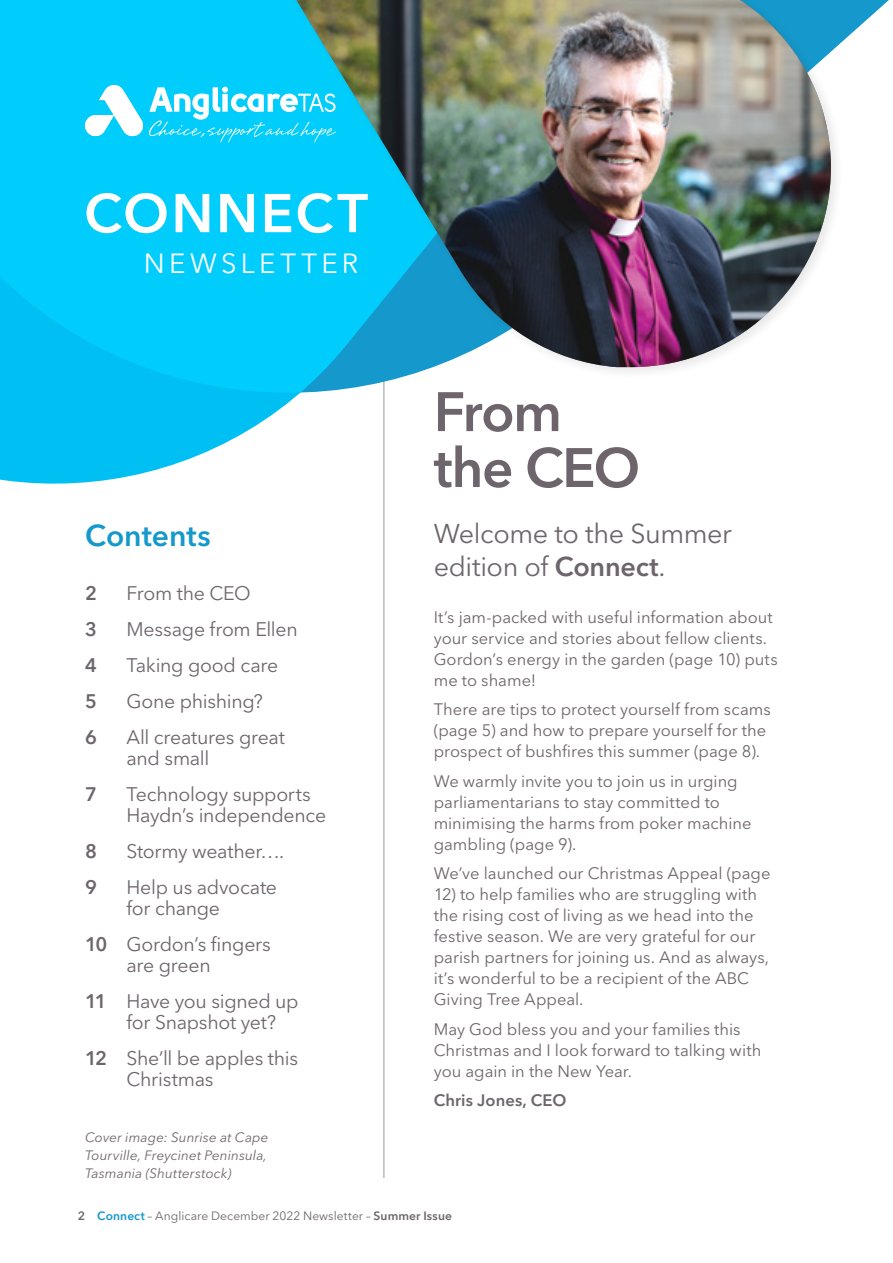
<style>
.page{position:relative;width:893px;height:1263px;background:#fff}
.page>*{position:absolute;margin:0;border:0;box-sizing:border-box;transform-origin:0 0}
.t1{font:600 54.9px/55.9px "Avenir Next LT Pro";letter-spacing:-.025em;color:#6d656b}
.t2{font:600 54px "Avenir Next LT Pro";letter-spacing:.045em;color:#fff}
.t3{font:600 30px "Avenir Next LT Pro";color:#1598cb}
.t4{font:27.45px "Avenir Next LT Pro";letter-spacing:.16em;color:#fff}
.t5{font:27px/33px "Avenir Next LT Pro";letter-spacing:-.015em;color:#6d656b}
.t6{font:19.5px/21px "Avenir Next LT Pro";letter-spacing:-.015em;color:#6d656b}
.t7{font:600 19.5px "Avenir Next LT Pro";color:#6d656b}
.t8{font:16.5px/21px "Avenir Next LT Pro";color:#6d656b}
.t9{font:600 16.5px "Avenir Next LT Pro";letter-spacing:.005em;color:#6d656b}
.t10{font:italic 13.5px/18px "Avenir Next LT Pro";letter-spacing:.005em;color:#6d656b;text-align:justify}
.t11{font:12px "Avenir Next LT Pro";letter-spacing:.005em;color:#6d656b}
.s1{font-weight:600}
.s2{font-weight:600;color:#1598cb}
</style>
<div class="page">
<hr style="left:892px;top:0;width:1px;height:1263px;background:#efedea">
<hr style="left:384px;top:332px;width:1px;height:846px;background:#92979a">
<svg style="left:0;top:0;width:395px;height:530px;fill:#00cdfb"></svg>
<div style="left:277px;top:0;width:567px;height:379px;background:#231f20;opacity:.1"></div>
<div style="left:280px;top:0;width:16px;height:367px;background:#00cdfb"></div>
<img style="left:296px;top:0;width:535px;height:367px">
<svg style="left:149px;top:87px;width:187px;height:56px"></svg>
<svg style="left:85px;top:85px;width:58px;height:51px"></svg>
<h2 class="t2" style="left:84px;top:180px;width:285px">CONNECT</h2>
<h3 class="t4" style="left:144px;top:247px;width:216px">NEWSLETTER</h3>
<h1 class="t1" style="left:434px;top:383px;width:208px">From the CEO</h1>
<h3 class="t3" style="left:85px;top:517px;width:127px">Contents</h3>
<h3 class="t5" style="left:434px;top:517px;width:300px">Welcome to the Summer edition of <span class="s1">Connect</span>.</h3>
<p class="t8" style="left:434px;top:606px;width:345px">It’s jam-packed with useful information about your service and stories about fellow clients.<br>Gordon’s energy in the garden (page 10) puts me to shame!</p>
<p class="t8" style="left:434px;top:699px;width:338px">There are tips to protect yourself from scams (page 5) and how to prepare yourself for the prospect of bushfires this summer (page 8).</p>
<p class="t8" style="left:434px;top:770px;width:319px">We warmly invite you to join us in urging parliamentarians to stay committed to minimising the harms from poker machine gambling (page 9).</p>
<p class="t8" style="left:434px;top:863px;width:338px">We’ve launched our Christmas Appeal (page</p>
<p class="t8" style="left:434px;top:884px;width:337px">12) to help families who are struggling with the rising cost of living as we head into the festive season. We are very grateful for our parish partners for joining us. And as always, it’s wonderful to be a recipient of the ABC Giving Tree Appeal.</p>
<p class="t8" style="left:434px;top:1019px;width:329px">May God bless you and your families this<br>Christmas and I look forward to talking with you again in the New Year.</p>
<p class="t9" style="left:434px;top:1091px;width:134px">Chris Jones, CEO</p>
<p class="t7" style="left:85px;top:581px;width:13px">2</p>
<p class="t6" style="left:126px;top:582px;width:126px">From the CEO</p>
<p class="t7" style="left:85px;top:617px;width:13px">3</p>
<p class="t6" style="left:126px;top:618px;width:173px">Message from Ellen</p>
<p class="t7" style="left:85px;top:653px;width:13px">4</p>
<p class="t6" style="left:126px;top:654px;width:153px">Taking good care</p>
<p class="t7" style="left:85px;top:689px;width:13px">5</p>
<p class="t6" style="left:126px;top:690px;width:138px">Gone phishing?</p>
<p class="t7" style="left:85px;top:725px;width:13px">6</p>
<p class="t6" style="left:126px;top:726px;width:160px">All creatures great and small</p>
<p class="t7" style="left:85px;top:782px;width:13px">7</p>
<p class="t6" style="left:126px;top:783px;width:201px">Technology supports<br>Haydn’s independence</p>
<p class="t7" style="left:85px;top:839px;width:13px">8</p>
<p class="t6" style="left:126px;top:840px;width:159px">Stormy weather….</p>
<p class="t7" style="left:85px;top:875px;width:13px">9</p>
<p class="t6" style="left:126px;top:876px;width:152px">Help us advocate for change</p>
<p class="t6" style="left:126px;top:933px;width:146px;text-indent:-41px"><span class="s1">10</span> Gordon’s fingers are green</p>
<p class="t6" style="left:126px;top:990px;width:174px;text-indent:-41px"><span class="s1">11</span> Have you signed up for Snapshot yet?</p>
<p class="t6" style="left:126px;top:1047px;width:173px;text-indent:-41px"><span class="s1">12</span> She’ll be apples this<br>Christmas</p>
<p class="t10" style="left:85px;top:1128px;width:185px">Cover image: Sunrise at Cape Tourville, Freycinet Peninsula, Tasmania (Shutterstock)</p>
<p class="t11" style="left:78px;top:1208px;width:376px"><span class="s1">2</span> <span class="s2">Connect</span> – Anglicare December 2022 Newsletter – <span class="s1">Summer Issue</span></p>
</div>
